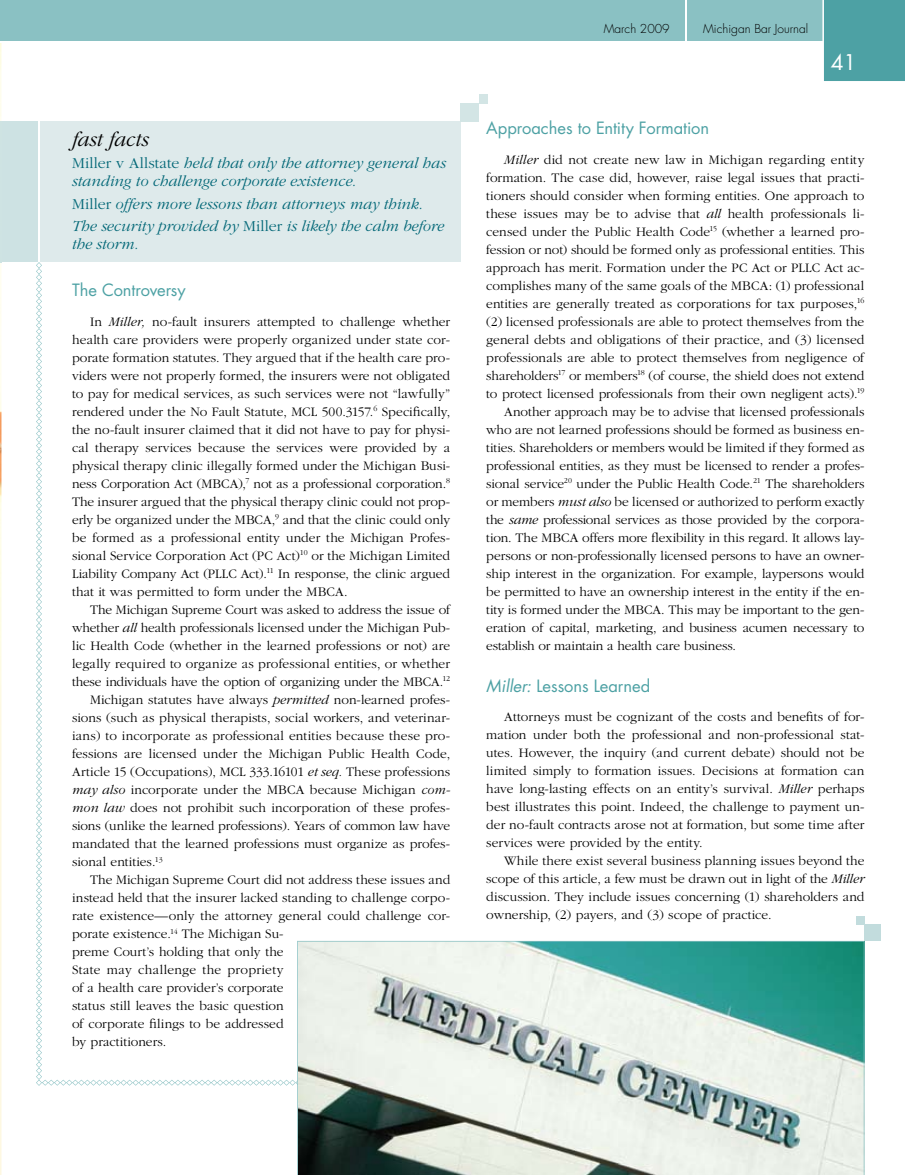
<style>
.page{position:relative;width:905px;height:1175px;background:#fff}
.page>*{position:absolute;margin:0;border:0;box-sizing:border-box;transform-origin:0 0}
.t1{font:italic 300 21px "Garamond";letter-spacing:-.005em;color:#000}
.t2{font:21px "Futura";color:#fff}
.t3{font:16.5px "Futura";letter-spacing:-.005em;color:#4da1a4}
.t4{font:italic 300 15.75px/18px "Garamond";letter-spacing:-.005em;color:#006676}
.t5{font:300 13.5px/18px "Garamond";color:#000;text-align:justify}
.t6{font:300 13.5px "Garamond";letter-spacing:.02em;color:#000}
.t7{font:300 12px "Futura";color:#000}
.s1{font-style:normal}
.s2{font-style:italic}
</style>
<div class="page">
<img style="left:0;top:43px;width:1px;height:1131px">
<div style="left:40px;top:122px;width:420px;height:140px;background:#deeaeb"></div>
<div style="left:864px;top:924px;width:17px;height:17px;background:#c2dcdd"></div>
<div style="left:856px;top:916px;width:8px;height:8px;background:#c2dcdd"></div>
<div style="left:1px;top:122px;width:37px;height:140px;background:#cde2e3"></div>
<img style="left:0;top:122px;width:1px;height:140px">
<div style="left:0;top:0;width:904px;height:42px;background:#8ac1c3"></div>
<hr style="left:0;top:41px;width:904px;height:2px;background:#fff">
<div style="left:822px;top:0;width:82px;height:81px;background:#4da1a4"></div>
<hr style="left:685px;top:0;width:1px;height:42px;background:#fff">
<div style="left:461px;top:104px;width:18px;height:18px;background:#d3e5e5"></div>
<div style="left:479px;top:95px;width:9px;height:9px;background:#d3e5e5"></div>
<svg style="left:297px;top:941px;width:567px;height:233px;fill:#eaefe7"></svg>
<svg style="left:36px;top:262px;width:266px;height:823px"></svg>
<h1 class="t1" style="left:72px;top:128px;width:78px">fast facts</h1>
<p class="t4" style="left:72px;top:155px;width:375px"><span class="s1">Miller v Allstate</span> held that only the attorney general has standing to challenge corporate existence.</p>
<p class="t4" style="left:72px;top:193px;width:373px;line-height:22.5px"><span class="s1">Miller</span> offers more lessons than attorneys may think.<br>The security provided by <span class="s1">Miller</span> is likely the calm before</p>
<p class="t4" style="left:72px;top:236px;width:68px">the storm.</p>
<p class="t3" style="left:72px;top:278px;width:115px">The Controversy</p>
<p class="t5" style="left:72px;top:313px;width:380px;text-indent:18px">In <span class="s2">Miller,</span> no-fault insurers attempted to challenge whether health care providers were properly organized under state cor&shy;porate formation statutes. They argued that if the health care pro&shy;viders were not properly formed, the insurers were not obligated to pay for medical services, as such services were not “lawfully” rendered under the No Fault Statute, MCL 500.3157.<sup>6</sup> Specifically, the no-fault insurer claimed that it did not have to pay for physi&shy;cal therapy services because the services were provided by a physical therapy clinic illegally formed under the Michigan Busi&shy;ness Corporation Act (MBCA),<sup>7</sup> not as a professional corporation.<sup>8<br></sup>The insurer argued that the physical therapy clinic could not prop&shy;erly be organized under the MBCA,<sup>9</sup> and that the clinic could only be formed as a professional entity under the Michigan Profes&shy;sional Service Corporation Act (PC Act)<sup>10</sup> or the Michigan Limited Liability Company Act (PLLC Act).<sup>11</sup> In response, the clinic argued that it was permitted to form under the MBCA.</p>
<p class="t5" style="left:90px;top:601px;width:361px">The Michigan Supreme Court was asked to address the issue of</p>
<p class="t5" style="left:72px;top:619px;width:379px">whether <span class="s2">all</span> health professionals licensed under the Michigan Pub-</p>
<p class="t5" style="left:72px;top:637px;width:380px">lic Health Code (whether in the learned professions or not) are</p>
<p class="t5" style="left:72px;top:655px;width:379px">legally required to organize as professional entities, or whether</p>
<p class="t5" style="left:72px;top:673px;width:379px">these individuals have the option of organizing under the MBCA.<sup>12</sup></p>
<p class="t5" style="left:90px;top:691px;width:361px">Michigan statutes have always <span class="s2">permitted</span> non-learned profes-</p>
<p class="t5" style="left:72px;top:709px;width:380px">sions (such as physical therapists, social workers, and veterinar-</p>
<p class="t5" style="left:72px;top:727px;width:379px">ians) to incorporate as professional entities because these pro-</p>
<p class="t5" style="left:72px;top:745px;width:379px">fessions are licensed under the Michigan Public Health Code,</p>
<p class="t5" style="left:72px;top:763px;width:379px">Article 15 (Occupations), MCL 333.16101 <span class="s2">et seq.</span> These professions</p>
<p class="t5" style="left:72px;top:781px;width:380px"><span class="s2">may also</span> incorporate under the MBCA because Michigan <span class="s2">com-</span></p>
<p class="t5" style="left:72px;top:799px;width:379px"><span class="s2">mon law</span> does not prohibit such incorporation of these profes-</p>
<p class="t5" style="left:72px;top:817px;width:379px">sions (unlike the learned professions). Years of common law have</p>
<p class="t5" style="left:72px;top:835px;width:379px">mandated that the learned professions must organize as profes-</p>
<p class="t5" style="left:72px;top:853px;width:92px">sional entities.<sup>13</sup></p>
<p class="t5" style="left:90px;top:871px;width:362px">The Michigan Supreme Court did not address these issues and</p>
<p class="t5" style="left:72px;top:889px;width:379px">instead held that the insurer lacked standing to challenge corpo-</p>
<p class="t5" style="left:72px;top:907px;width:379px">rate existence—only the attorney general could challenge cor-</p>
<p class="t5" style="left:72px;top:925px;width:213px">porate existence.<sup>14</sup> The Michigan Su-</p>
<p class="t5" style="left:72px;top:943px;width:213px">preme Court’s holding that only the</p>
<p class="t6" style="left:72px;top:962px;width:213px">State may challenge the propriety</p>
<p class="t5" style="left:72px;top:979px;width:213px">of a health care provider’s corporate</p>
<p class="t5" style="left:72px;top:997px;width:213px">status still leaves the basic question</p>
<p class="t5" style="left:72px;top:1015px;width:213px">of corporate filings to be addressed</p>
<p class="t5" style="left:72px;top:1033px;width:96px">by practitioners.</p>
<p class="t7" style="left:603px;top:21px;width:67px">March 2009</p>
<p class="t7" style="left:703px;top:21px;width:106px">Michigan Bar Journal</p>
<h1 class="t2" style="left:830px;top:48px;width:27px">41</h1>
<p class="t3" style="left:486px;top:117px;width:224px">Approaches to Entity Formation</p>
<p class="t5" style="left:504px;top:151px;width:361px"><span class="s2">Miller</span> did not create new law in Michigan regarding entity</p>
<p class="t5" style="left:486px;top:169px;width:379px">formation. The case did, however, raise legal issues that practi-</p>
<p class="t5" style="left:486px;top:187px;width:379px">tion ers should consider when forming entities. One approach to</p>
<p class="t5" style="left:486px;top:205px;width:380px">these issues may be to advise that <span class="s2">all</span> health professionals li-</p>
<p class="t5" style="left:486px;top:223px;width:379px">censed under the Public Health Code<sup>15</sup> (whether a learned pro-</p>
<p class="t5" style="left:486px;top:241px;width:379px">fession or not) should be formed only as professional entities. This</p>
<p class="t5" style="left:486px;top:259px;width:379px">approach has merit. Formation under the PC Act or PLLC Act ac-</p>
<p class="t5" style="left:486px;top:277px;width:379px">complishes many of the same goals of the MBCA: (1) professional</p>
<p class="t5" style="left:486px;top:295px;width:379px">entities are generally treated as corporations for tax purposes,<sup>16</sup></p>
<p class="t5" style="left:486px;top:313px;width:379px">(2) licensed professionals are able to protect themselves from the</p>
<p class="t5" style="left:486px;top:331px;width:379px">general debts and obligations of their practice, and (3) licensed</p>
<p class="t5" style="left:486px;top:349px;width:379px">professionals are able to protect themselves from negligence of</p>
<p class="t5" style="left:486px;top:367px;width:379px">shareholders<sup>17</sup> or members<sup>18</sup> (of course, the shield does not extend</p>
<p class="t5" style="left:486px;top:385px;width:380px">to protect licensed professionals from their own negligent acts).<sup>19</sup></p>
<p class="t5" style="left:504px;top:403px;width:362px">Another approach may be to advise that licensed professionals</p>
<p class="t5" style="left:486px;top:421px;width:379px">who are not learned professions should be formed as business en-</p>
<p class="t5" style="left:486px;top:439px;width:379px">tities. Shareholders or members would be limited if they formed as</p>
<p class="t5" style="left:486px;top:457px;width:379px">professional entities, as they must be licensed to render a profes-</p>
<p class="t5" style="left:486px;top:475px;width:379px">sional service<sup>20</sup> under the Public Health Code.<sup>21</sup> The shareholders</p>
<p class="t5" style="left:486px;top:493px;width:379px">or members <span class="s2">must also</span> be licensed or authorized to perform exactly</p>
<p class="t5" style="left:486px;top:511px;width:379px">the <span class="s2">same</span> professional services as those provided by the corpora-</p>
<p class="t5" style="left:486px;top:529px;width:379px">tion. The MBCA offers more flexibility in this regard. It allows lay-</p>
<p class="t5" style="left:486px;top:547px;width:379px">persons or non-professionally licensed persons to have an owner-</p>
<p class="t5" style="left:486px;top:565px;width:379px">ship interest in the organization. For example, laypersons would</p>
<p class="t5" style="left:486px;top:583px;width:379px">be permitted to have an ownership interest in the entity if the en-</p>
<p class="t5" style="left:486px;top:601px;width:380px">tity is formed under the MBCA. This may be important to the gen-</p>
<p class="t5" style="left:486px;top:619px;width:380px">eration of capital, marketing, and business acumen necessary to</p>
<p class="t5" style="left:486px;top:637px;width:251px">establish or maintain a health care business.</p>
<p class="t3" style="left:486px;top:674px;width:165px"><span class="s2">Miller:</span> Lessons Learned</p>
<p class="t5" style="left:486px;top:708px;width:380px;text-indent:18px">Attorneys must be cognizant of the costs and benefits of for&shy;mation under both the professional and non-professional stat&shy;utes. However, the inquiry (and current debate) should not be limited simply to formation issues. Decisions at formation can have long-lasting effects on an entity’s survival. <span class="s2">Miller</span> perhaps best illustrates this point. Indeed, the challenge to payment un&shy;der no-fault contracts arose not at formation, but some time after services were provided by the entity.</p>
<p class="t5" style="left:486px;top:852px;width:379px;text-indent:18px">While there exist several business planning issues beyond the scope of this article, a few must be drawn out in light of the <span class="s2">Miller </span>discussion. They include issues concerning (1) shareholders and ownership, (2) payers, and (3) scope of practice.</p>
</div>
